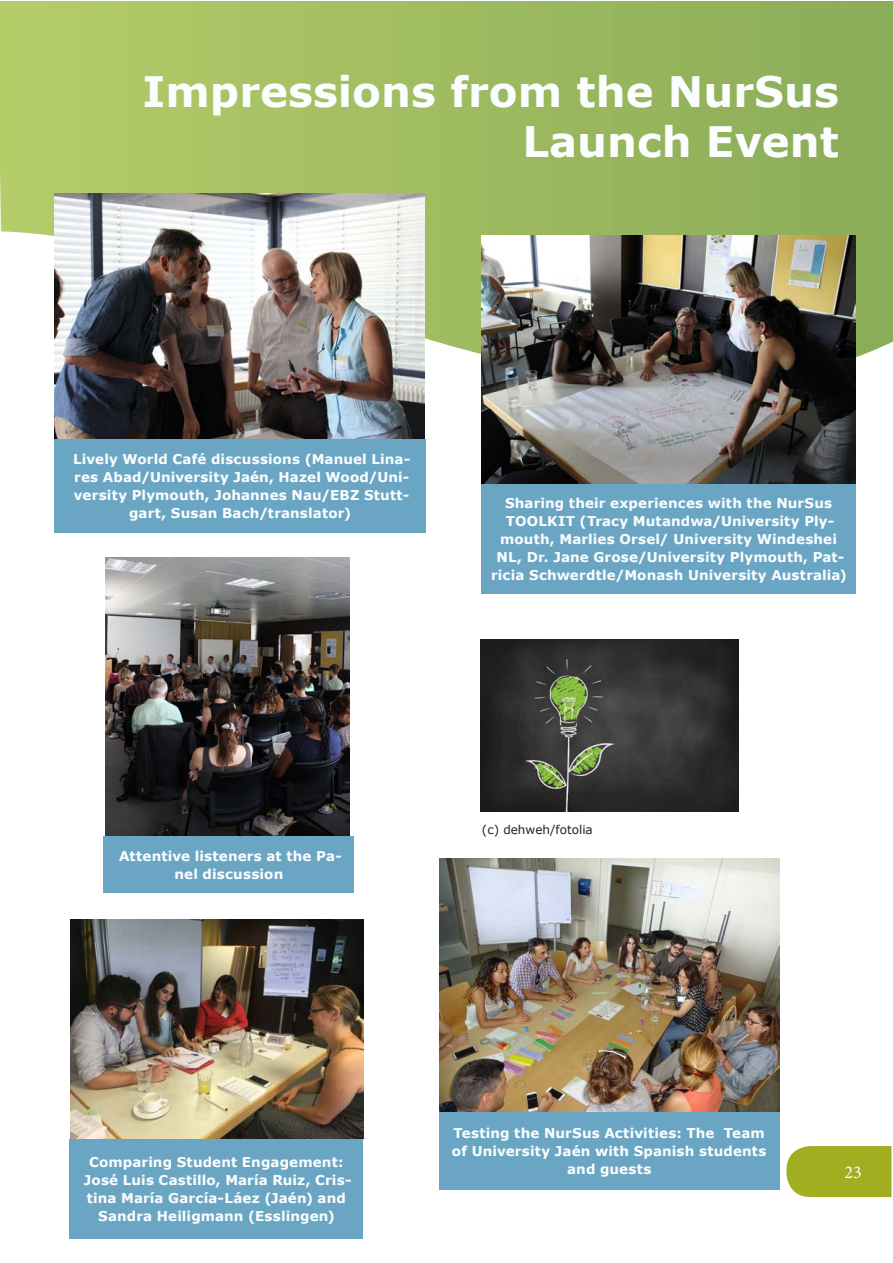
<style>
.page{position:relative;width:893px;height:1263px;background:#fff}
.page>*{position:absolute;margin:0;border:0;box-sizing:border-box;transform-origin:0 0}
.t1{font:700 42px/50.4px "Verdana";color:#fbfdfe;text-align:right}
.t2{font:18px "Minion Pro";color:#fbfdfe}
.t3{font:700 13.5px/18px "Verdana";letter-spacing:.01em;color:#fcfefe;text-align:center}
.t4{font:12px "Verdana";color:#231f20}
</style>
<div class="page">
<div style="left:786px;top:1146px;width:105px;height:51px;background:#a0ae20"></div>
<svg style="left:0;top:1px;width:892px;height:389px;background:#a3bf69"></svg>
<img style="left:439px;top:858px;width:341px;height:254px">
<img style="left:70px;top:919px;width:293px;height:220px">
<img style="left:55px;top:193px;width:370px;height:246px">
<img style="left:482px;top:236px;width:374px;height:248px">
<img style="left:105px;top:558px;width:244px;height:278px">
<img style="left:480px;top:639px;width:258px;height:172px">
<div style="left:54px;top:439px;width:372px;height:94px;background:#6aa6c4"></div>
<div style="left:482px;top:484px;width:374px;height:110px;background:#6aa6c4"></div>
<div style="left:103px;top:836px;width:251px;height:57px;background:#6aa6c4"></div>
<div style="left:439px;top:1112px;width:341px;height:78px;background:#6aa6c4"></div>
<div style="left:69px;top:1139px;width:294px;height:100px;background:#6aa6c4"></div>
<h1 class="t1" style="left:143px;top:65px;width:698px">Impressions from the NurSus<br>Launch Event</h1>
<p class="t3" style="left:73px;top:450px;width:339px">Lively World Café discussions (Manuel Lina&shy;res Abad/University Jaén, Hazel Wood/Uni&shy;versity Plymouth, Johannes Nau/EBZ Stutt&shy;gart, Susan Bach/translator)</p>
<p class="t3" style="left:491px;top:494px;width:357px">Sharing their experiences with the NurSus TOOLKIT (Tracy Mutandwa/University Ply&shy;mouth, Marlies Orsel/ University Windeshei NL, Dr. Jane Grose/University Plymouth, Pat&shy;ricia Schwerdtle/Monash University Australia)</p>
<p class="t3" style="left:119px;top:846px;width:224px">Attentive listeners at the Pa&shy;nel discussion</p>
<p class="t4" style="left:482px;top:822px;width:112px">(c) dehweh/fotolia</p>
<p class="t3" style="left:84px;top:1153px;width:269px">Comparing Student Engagement:<br>José Luis Castillo, María Ruiz, Cris&shy;tina María García-Láez (Jaén) and Sandra Heiligmann (Esslingen)</p>
<p class="t3" style="left:452px;top:1124px;width:316px">Testing the NurSus Activities: The Team of University Jaén with Spanish students and guests</p>
<h2 class="t2" style="left:844px;top:1160px;width:19px">23</h2>
</div>
